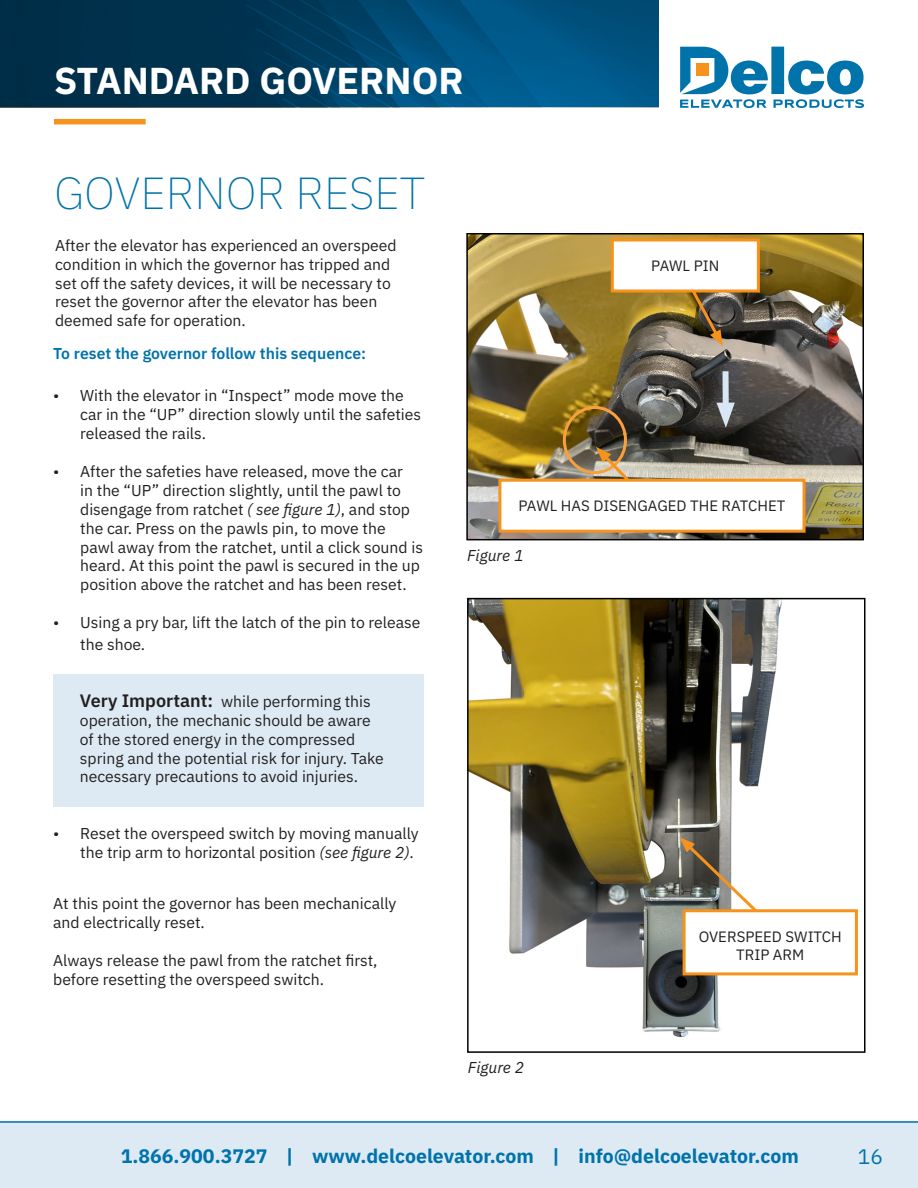
<style>
.page{position:relative;width:918px;height:1188px;background:#fff}
.page>*{position:absolute;margin:0;border:0;box-sizing:border-box;transform-origin:0 0}
.Product_title{font:200 45px "IBM Plex Sans";color:#0073ab}
.t1{font:700 37.5px "IBM Plex Sans";color:#fff}
.t2{font:21px "IBM Plex Sans";color:#0073ab}
.t3{font:700 19.5px "IBM Plex Sans";color:#0073ab}
.D_Text{font:15.75px/18.9px "IBM Plex Sans";color:#231f20}
.D_Text-2{font:600 15.75px "IBM Plex Sans";color:#0073ab}
.D_Text-3{font:italic 15.75px "IBM Plex Sans";color:#231f20}
.D_Text-4{font:15px/18px "IBM Plex Sans";color:#231f20;text-align:center}
.s1{font-style:italic}
.s2{font-weight:600;font-size:18px}
</style>
<div class="page">
<svg style="left:680px;top:47px;width:184px;height:61px"></svg>
<svg style="left:0;top:0;width:659px;height:107px;background:#004267"></svg>
<div style="left:54px;top:119px;width:92px;height:5px;background:#f7931d"></div>
<div style="left:0;top:1121px;width:918px;height:67px;background:#ddeaf4"></div>
<hr style="left:0;top:1121px;width:918px;height:2px;background:#0073ab">
<div style="left:53px;top:674px;width:370px;height:133px;background:#ddeaf4"></div>
<img style="left:469px;top:236px;width:392px;height:301px">
<div style="left:466px;top:233px;width:398px;height:307px;border:2px solid #000"></div>
<img style="left:470px;top:601px;width:388px;height:436px">
<div style="left:467px;top:598px;width:399px;height:455px;border:2px solid #000"></div>
<svg style="left:675px;top:293px;width:48px;height:53px;background:#836f47"></svg>
<div style="left:612px;top:240px;width:146px;height:51px;background:#fff"></div>
<div style="left:611px;top:239px;width:149px;height:54px;border:3px solid #f7931d"></div>
<div style="left:723px;top:371px;width:6px;height:42px;background:#d9e6f3"></div>
<svg style="left:717px;top:403px;width:18px;height:25px"></svg>
<div style="left:563px;top:406px;width:64px;height:68px;border:3px solid #f9a03e;border-radius:50%"></div>
<svg style="left:596px;top:447px;width:65px;height:32px;background:#a49479"></svg>
<div style="left:500px;top:480px;width:304px;height:51px;background:#fff"></div>
<div style="left:498px;top:479px;width:308px;height:54px;border:3px solid #f7931d"></div>
<svg style="left:679px;top:837px;width:91px;height:88px"></svg>
<div style="left:684px;top:911px;width:172px;height:63px;background:#fff"></div>
<div style="left:683px;top:909px;width:175px;height:66px;border:3px solid #f7931d"></div>
<h2 class="t1" style="left:54px;top:51px;width:411px">STANDARD GOVERNOR</h2>
<p class="Product_title" style="left:54px;top:160px;width:373px">GOVERNOR RESET</p>
<p class="D_Text" style="left:55px;top:234px;width:343px">After the elevator has experienced an overspeed condition in which the governor has tripped and set off the safety devices, it will be necessary to reset the governor after the elevator has been deemed safe for operation.</p>
<p class="D_Text-2" style="left:53px;top:341px;width:314px">To reset the governor follow this sequence:</p>
<p class="D_Text" style="left:80px;top:385px;width:343px;text-indent:-27px">• With the elevator in “Inspect” mode move the car in the “UP” direction slowly until the safeties released the rails.</p>
<p class="D_Text" style="left:80px;top:461px;width:344px;text-indent:-27px">• After the safeties have released, move the car<br>in the “UP” direction slightly, until the pawl to disengage from ratchet <span class="s1">( see figure 1)</span>, and stop the car. Press on the pawls pin, to move the pawl away from the ratchet, until a click sound is heard. At this point the pawl is secured in the up position above the ratchet and has been reset.</p>
<p class="D_Text" style="left:80px;top:610px;width:342px;line-height:21.6px;text-indent:-27px">• Using a pry bar, lift the latch of the pin to release the shoe.</p>
<p class="D_Text" style="left:80px;top:691px;width:305px"><span class="s2">Very Important:</span> while performing this operation, the mechanic should be aware of the stored energy in the compressed spring and the potential risk for injury. Take necessary precautions to avoid injuries.</p>
<p class="D_Text" style="left:80px;top:822px;width:340px;text-indent:-27px">• Reset the overspeed switch by moving manually the trip arm to horizontal position <span class="s1">(see figure 2)</span>.</p>
<p class="D_Text" style="left:53px;top:893px;width:345px">At this point the governor has been mechanically and electrically reset.</p>
<p class="D_Text" style="left:53px;top:949px;width:326px">Always release the pawl from the ratchet first, before resetting the overspeed switch.</p>
<p class="D_Text-4" style="left:651px;top:256px;width:70px">PAWL PIN</p>
<p class="D_Text-4" style="left:519px;top:496px;width:268px">PAWL HAS DISENGAGED THE RATCHET</p>
<p class="D_Text-3" style="left:467px;top:543px;width:58px">Figure 1</p>
<p class="D_Text-3" style="left:468px;top:1055px;width:58px">Figure 2</p>
<p class="D_Text-4" style="left:699px;top:926px;width:145px">OVERSPEED SWITCH<br>TRIP ARM</p>
<p class="t3" style="left:121px;top:1141px;width:680px">1.866.900.3727 | www.delcoelevator.com | info@delcoelevator.com</p>
<h3 class="t2" style="left:858px;top:1140px;width:27px">16</h3>
</div>
